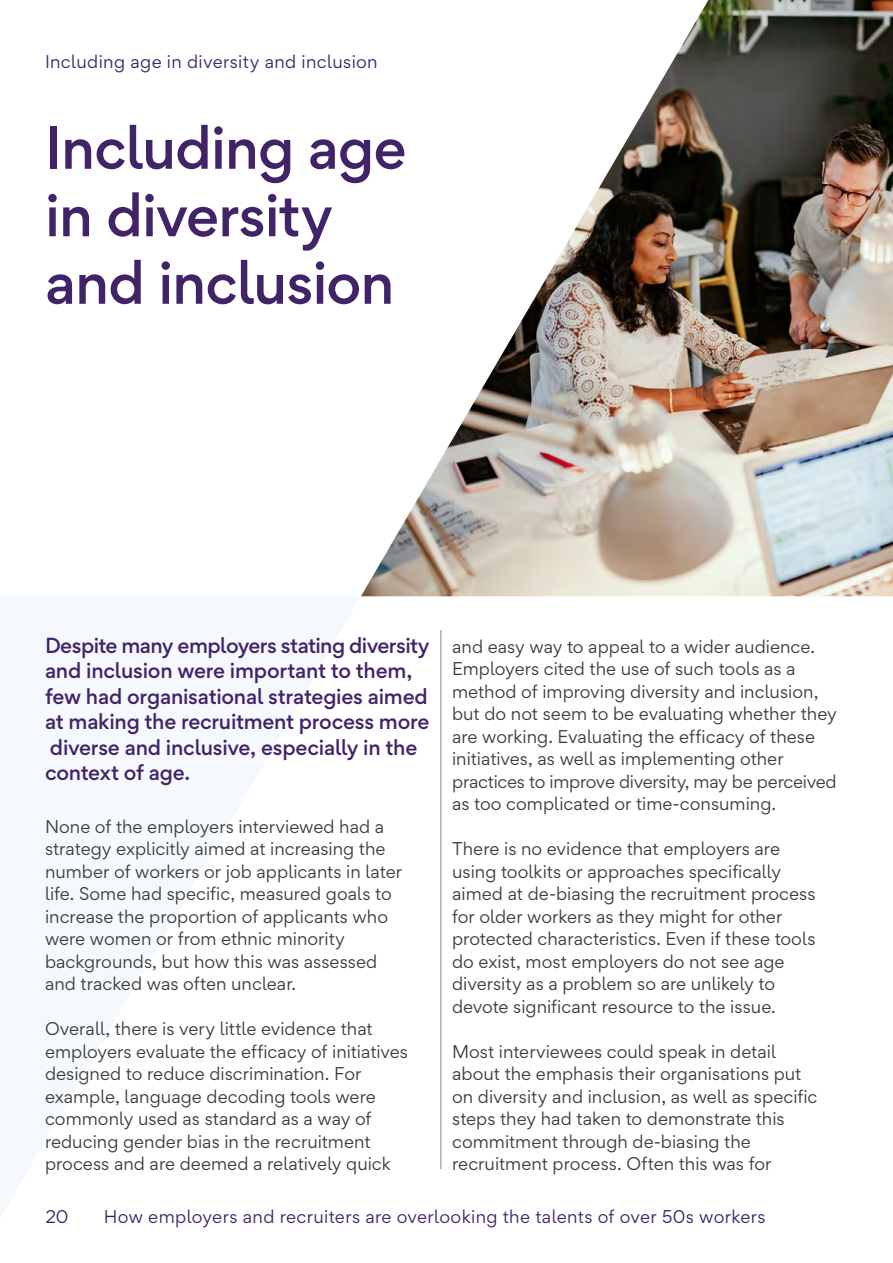
<style>
.page{position:relative;width:893px;height:1263px;background:#fff}
.page>*{position:absolute;margin:0;border:0;box-sizing:border-box;transform-origin:0 0}
.t1{font:500 54px/67.5px "Gordita";letter-spacing:-.02em;color:#412468}
.t2{font:500 19.5px/25.5px "Gordita";letter-spacing:-.015em;color:#412468}
.t3{font:16.5px/22.5px "Gordita";color:#3c3c3b}
.t4{font:16.5px "Gordita";letter-spacing:.02em;color:#412468}
</style>
<div class="page">
<img style="left:361px;top:0;width:532px;height:596px">
<hr style="left:441px;top:630px;width:1px;height:539px;background:#878787">
<p class="t4" style="left:45px;top:50px;width:334px">Including age in diversity and inclusion</p>
<h1 class="t1" style="left:45px;top:114px;width:363px">Including age in diversity and inclusion</h1>
<p class="t2" style="left:45px;top:632px;width:386px">Despite many employers stating diversity and inclusion were important to them, few had organisational strategies aimed at making the recruitment process more diverse and inclusive, especially in the context of age.</p>
<p class="t3" style="left:45px;top:814px;width:359px">None of the employers interviewed had a strategy explicitly aimed at increasing the number of workers or job applicants in later life. Some had specific, measured goals to increase the proportion of applicants who were women or from ethnic minority backgrounds, but how this was assessed and tracked was often unclear.</p>
<p class="t3" style="left:45px;top:1017px;width:365px">Overall, there is very little evidence that employers evaluate the efficacy of initiatives designed to reduce discrimination. For example, language decoding tools were commonly used as standard as a way of reducing gender bias in the recruitment process and are deemed a relatively quick</p>
<p class="t3" style="left:452px;top:634px;width:386px">and easy way to appeal to a wider audience.<br>Employers cited the use of such tools as a method of improving diversity and inclusion, but do not seem to be evaluating whether they are working. Evaluating the efficacy of these initiatives, as well as implementing other practices to improve diversity, may be perceived as too complicated or time-consuming.</p>
<p class="t3" style="left:452px;top:837px;width:365px">There is no evidence that employers are using toolkits or approaches specifically aimed at de-biasing the recruitment process for older workers as they might for other protected characteristics. Even if these tools do exist, most employers do not see age diversity as a problem so are unlikely to devote significant resource to the issue.</p>
<p class="t3" style="left:452px;top:1040px;width:367px">Most interviewees could speak in detail about the emphasis their organisations put on diversity and inclusion, as well as specific steps they had taken to demonstrate this commitment through de-biasing the recruitment process. Often this was for</p>
<p class="t4" style="left:45px;top:1204px;width:25px">20</p>
<p class="t4" style="left:104px;top:1204px;width:663px">How employers and recruiters are overlooking the talents of over 50s workers</p>
</div>
